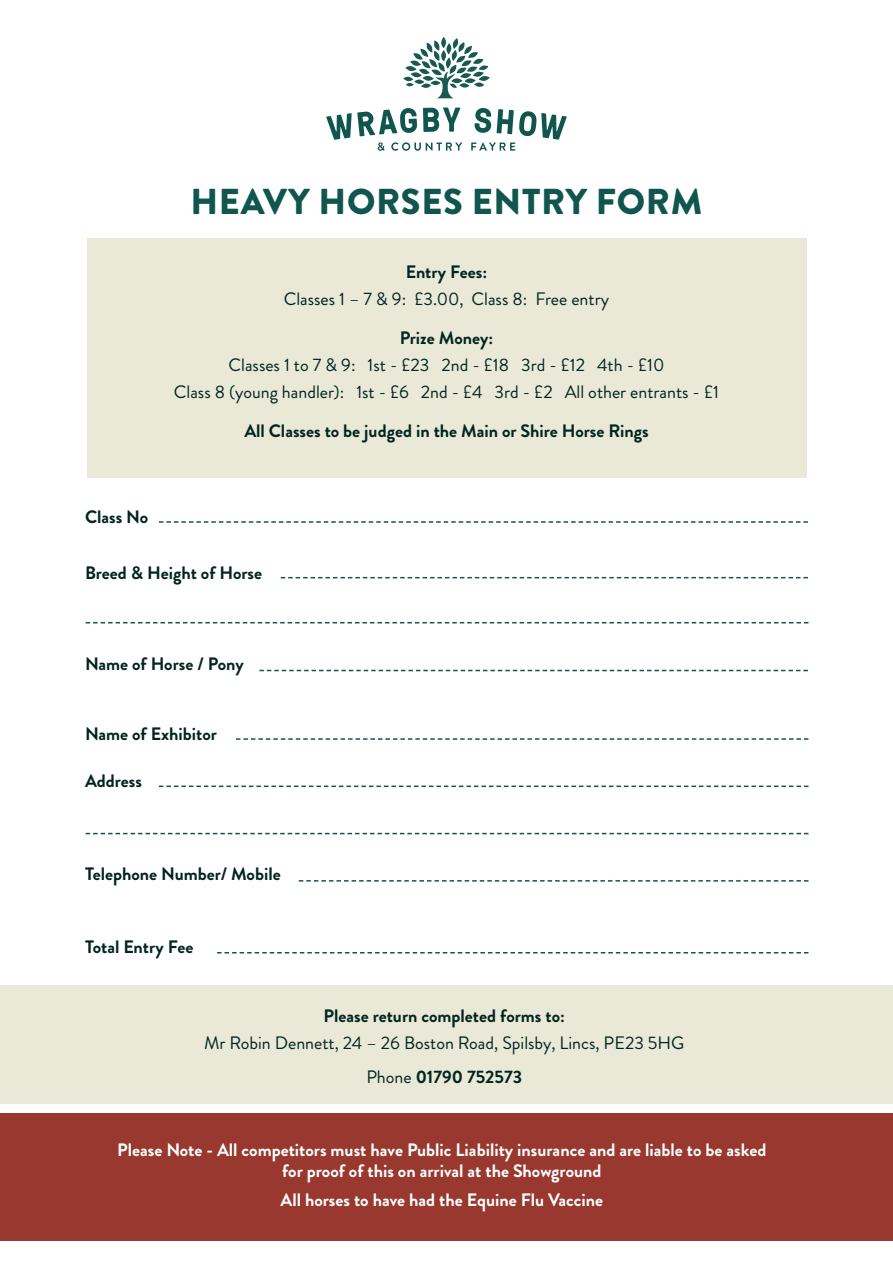
<style>
.page{position:relative;width:893px;height:1263px;background:#fff}
.page>*{position:absolute;margin:0;border:0;box-sizing:border-box;transform-origin:0 0}
.Heading{font:900 36px "Brandon Grotesque";letter-spacing:.02em;color:#10554e}
.Body{font:18px/27px "Brandon Grotesque";color:#022520;text-align:center}
.Body-2{font:700 18px "Brandon Grotesque";color:#022520}
.Body-3{font:700 18px/21px "Brandon Grotesque";color:#fff;text-align:center}
.s1{font-weight:700}
.s2{font-weight:400}
</style>
<div class="page">
<svg style="left:159px;top:521px;width:649px;height:2px"></svg>
<svg style="left:281px;top:577px;width:527px;height:1px"></svg>
<svg style="left:86px;top:622px;width:722px;height:1px"></svg>
<svg style="left:86px;top:833px;width:722px;height:1px"></svg>
<svg style="left:259px;top:670px;width:549px;height:1px"></svg>
<svg style="left:236px;top:738px;width:572px;height:2px"></svg>
<svg style="left:159px;top:785px;width:649px;height:2px"></svg>
<svg style="left:299px;top:880px;width:509px;height:1px"></svg>
<svg style="left:217px;top:952px;width:591px;height:1px"></svg>
<div style="left:0;top:985px;width:893px;height:119px;background:#eae9d8"></div>
<div style="left:87px;top:238px;width:719px;height:239px;background:#eae9d8"></div>
<svg style="left:403px;top:37px;width:87px;height:61px"></svg>
<svg style="left:326px;top:108px;width:136px;height:43px"></svg>
<svg style="left:471px;top:108px;width:96px;height:43px"></svg>
<div style="left:0;top:1113px;width:893px;height:128px;background:#98382f"></div>
<p class="Heading" style="left:190px;top:176px;width:513px">HEAVY HORSES ENTRY FORM</p>
<p class="Body" style="left:284px;top:259px;width:327px"><span class="s1">Entry Fees:<br></span>Classes 1 – 7 &amp; 9: £3.00, Class 8: Free entry</p>
<p class="Body" style="left:174px;top:324px;width:547px"><span class="s1">Prize Money:<br></span>Classes 1 to 7 &amp; 9: 1st - £23 2nd - £18 3rd - £12 4th - £10<br>Class 8 (young handler): 1st - £6 2nd - £4 3rd - £2 All other entrants - £1</p>
<p class="Body-2" style="left:244px;top:418px;width:406px">All Classes to be judged in the Main or Shire Horse Rings</p>
<p class="Body-2" style="left:85px;top:504px;width:65px">Class No</p>
<p class="Body-2" style="left:85px;top:560px;width:179px">Breed &amp; Height of Horse</p>
<p class="Body-2" style="left:85px;top:651px;width:160px">Name of Horse / Pony</p>
<p class="Body-2" style="left:85px;top:721px;width:134px">Name of Exhibitor</p>
<p class="Body-2" style="left:85px;top:768px;width:58px">Address</p>
<p class="Body-2" style="left:85px;top:862px;width:197px">Telephone Number/ Mobile</p>
<p class="Body-2" style="left:85px;top:934px;width:110px">Total Entry Fee</p>
<p class="Body" style="left:204px;top:1003px;width:482px"><span class="s1">Please return completed forms to:<br></span>Mr Robin Dennett, 24 – 26 Boston Road, Spilsby, Lincs, PE23 5HG</p>
<p class="Body-2" style="left:366px;top:1064px;width:157px"><span class="s2">Phone</span> 01790 752573</p>
<p class="Body-3" style="left:117px;top:1139px;width:650px">Please Note - All competitors must have Public Liability insurance and are liable to be asked for proof of this on arrival at the Showground</p>
<p class="Body-3" style="left:280px;top:1190px;width:324px">All horses to have had the Equine Flu Vaccine</p>
</div>
